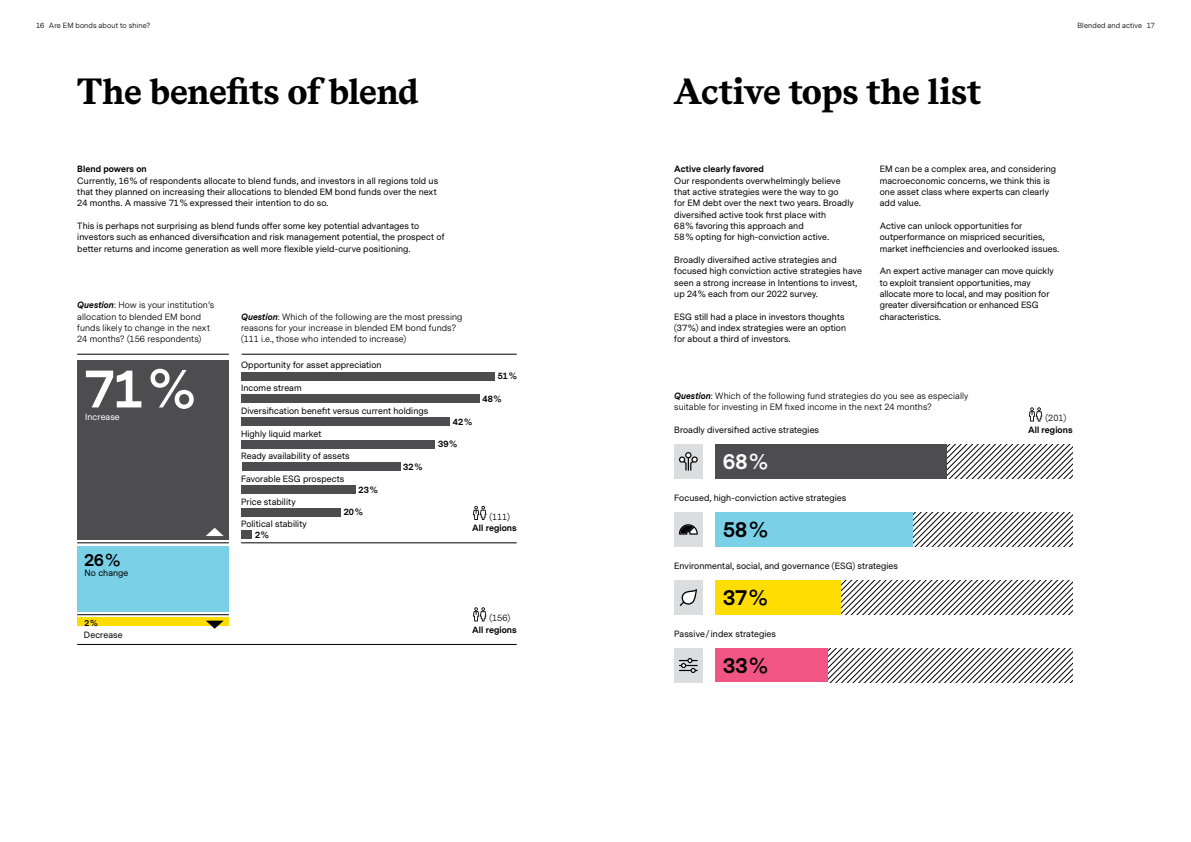
<style>
.page{position:relative;width:1191px;height:842px;background:#fff}
.page>*{position:absolute;margin:0;border:0;box-sizing:border-box;transform-origin:0 0}
.t1{font:700 50px "Vontobel Sans";color:#fff}
.t2{font:700 34px "Vontobel Serif";letter-spacing:-.02em;color:#000}
.t3{font:700 20px "Vontobel Sans";color:#000}
.t4{font:700 20px "Vontobel Sans";color:#fff}
.t5{font:700 16px "Vontobel Sans";color:#000}
.t6{font:8.5px/11.3px "Vontobel Sans";letter-spacing:.01em;color:#000}
.t7{font:8.5px/11.3px "Vontobel Sans";letter-spacing:.01em;color:#000}
.t8{font:700 8.5px "Vontobel Sans";letter-spacing:.01em;color:#000}
.t9{font:8.5px "Vontobel Sans";letter-spacing:.01em;color:#fff}
.t10{font:700 8px "Vontobel Sans";color:#000}
.t11{font:7px "Vontobel Sans";letter-spacing:.02em;color:#000}
.s1{font-weight:700;font-style:italic}
</style>
<div class="page">
<div style="left:77px;top:618px;width:152px;height:8px;background:#fd0"></div>
<div style="left:77px;top:546px;width:152px;height:66px;background:#79d0e7"></div>
<div style="left:77px;top:360px;width:152px;height:180px;background:#4d4d4f"></div>
<hr style="left:77px;top:543px;width:152px;height:1px;background:#000">
<hr style="left:241px;top:543px;width:276px;height:1px;background:#000">
<hr style="left:77px;top:614px;width:152px;height:1px;background:#000">
<hr style="left:77px;top:354px;width:152px;height:1px;background:#000">
<hr style="left:242px;top:354px;width:275px;height:1px;background:#000">
<hr style="left:77px;top:644px;width:440px;height:1px;background:#000">
<svg style="left:206px;top:528px;width:18px;height:8px"></svg>
<svg style="left:206px;top:621px;width:18px;height:8px"></svg>
<svg style="left:946px;top:444px;width:126px;height:34px"></svg>
<svg style="left:912px;top:512px;width:160px;height:34px"></svg>
<svg style="left:841px;top:580px;width:231px;height:34px"></svg>
<svg style="left:827px;top:648px;width:245px;height:34px"></svg>
<div style="left:715px;top:648px;width:112px;height:34px;background:#f05584"></div>
<div style="left:715px;top:580px;width:126px;height:34px;background:#fd0"></div>
<div style="left:715px;top:512px;width:197px;height:34px;background:#79d0e7"></div>
<div style="left:715px;top:444px;width:231px;height:34px;background:#4d4d4f"></div>
<div style="left:674px;top:444px;width:28px;height:34px;background:#dcddde"></div>
<div style="left:674px;top:512px;width:28px;height:34px;background:#dcddde"></div>
<div style="left:674px;top:580px;width:28px;height:34px;background:#dcddde"></div>
<div style="left:674px;top:648px;width:28px;height:34px;background:#dcddde"></div>
<svg style="left:679px;top:452px;width:19px;height:19px"></svg>
<svg style="left:679px;top:524px;width:19px;height:11px"></svg>
<svg style="left:679px;top:658px;width:19px;height:15px"></svg>
<svg style="left:679px;top:589px;width:18px;height:17px"></svg>
<div style="left:242px;top:530px;width:10px;height:9px;background:#4d4d4f"></div>
<div style="left:242px;top:508px;width:99px;height:8px;background:#4d4d4f"></div>
<div style="left:242px;top:485px;width:114px;height:9px;background:#4d4d4f"></div>
<div style="left:242px;top:462px;width:158px;height:9px;background:#4d4d4f"></div>
<div style="left:242px;top:440px;width:193px;height:8px;background:#4d4d4f"></div>
<div style="left:242px;top:417px;width:208px;height:9px;background:#4d4d4f"></div>
<div style="left:242px;top:394px;width:238px;height:9px;background:#4d4d4f"></div>
<div style="left:242px;top:372px;width:253px;height:8px;background:#4d4d4f"></div>
<svg style="left:473px;top:506px;width:13px;height:14px"></svg>
<svg style="left:473px;top:607px;width:13px;height:14px"></svg>
<svg style="left:1028px;top:407px;width:14px;height:14px"></svg>
<p class="t11" style="left:36px;top:21px;width:116px">16 Are EM bonds about to shine?</p>
<p class="t11" style="left:1077px;top:21px;width:79px">Blended and active 17</p>
<h2 class="t2" style="left:77px;top:68px;width:343px">The benefits of blend</h2>
<p class="t8" style="left:77px;top:163px;width:71px">Blend powers on</p>
<p class="t6" style="left:77px;top:175px;width:362px">Currently, 16% of respondents allocate to blend funds, and investors in all regions told us that they planned on increasing their allocations to blended EM bond funds over the next<br>24 months. A massive 71% expressed their intention to do so.</p>
<p class="t6" style="left:77px;top:220px;width:369px">This is perhaps not surprising as blend funds offer some key potential advantages to investors such as enhanced diversification and risk management potential, the prospect of better returns and income generation as well more flexible yield-curve positioning.</p>
<p class="t7" style="left:77px;top:300px;width:138px"><span class="s1">Question</span>: How is your institution’s allocation to blended EM bond funds likely to change in the next<br>24 months? (156 respondents)</p>
<p class="t7" style="left:241px;top:311px;width:223px"><span class="s1">Question</span>: Which of the following are the most pressing reasons for your increase in blended EM bond funds? (111 i.e., those who intended to increase)</p>
<p class="t6" style="left:241px;top:360px;width:142px">Opportunity for asset appreciation</p>
<p class="t6" style="left:241px;top:383px;width:62px">Income stream</p>
<p class="t6" style="left:241px;top:405px;width:189px">Diversification benefit versus current holdings</p>
<p class="t6" style="left:241px;top:428px;width:82px">Highly liquid market</p>
<p class="t6" style="left:241px;top:451px;width:110px">Ready availability of assets</p>
<p class="t6" style="left:241px;top:473px;width:105px">Favorable ESG prospects</p>
<p class="t6" style="left:241px;top:496px;width:56px">Price stability</p>
<p class="t6" style="left:241px;top:519px;width:67px">Political stability</p>
<h1 class="t1" style="left:85px;top:354px;width:111px">71%</h1>
<p class="t8" style="left:498px;top:370px;width:20px">51%</p>
<p class="t8" style="left:482px;top:393px;width:21px">48%</p>
<p class="t9" style="left:85px;top:411px;width:36px">Increase</p>
<p class="t8" style="left:453px;top:415px;width:20px">42%</p>
<p class="t8" style="left:438px;top:438px;width:21px">39%</p>
<p class="t8" style="left:403px;top:461px;width:20px">32%</p>
<p class="t8" style="left:358px;top:483px;width:20px">23%</p>
<p class="t8" style="left:344px;top:506px;width:20px">20%</p>
<p class="t7" style="left:489px;top:511px;width:22px">(111)</p>
<p class="t8" style="left:472px;top:522px;width:46px">All regions</p>
<p class="t8" style="left:255px;top:529px;width:15px">2%</p>
<h3 class="t5" style="left:85px;top:548px;width:37px">26%</h3>
<p class="t6" style="left:85px;top:568px;width:45px">No change</p>
<p class="t10" style="left:85px;top:617px;width:14px">2%</p>
<p class="t6" style="left:84px;top:629px;width:40px">Decrease</p>
<p class="t7" style="left:489px;top:613px;width:22px">(156)</p>
<p class="t8" style="left:472px;top:623px;width:46px">All regions</p>
<h2 class="t2" style="left:674px;top:68px;width:308px">Active tops the list</h2>
<p class="t8" style="left:674px;top:163px;width:91px">Active clearly favored</p>
<p class="t6" style="left:674px;top:175px;width:181px">Our respondents overwhelmingly believe that active strategies were the way to go<br>for EM debt over the next two years. Broadly diversified active took first place with<br>68% favoring this approach and<br>58% opting for high-conviction active.</p>
<p class="t6" style="left:674px;top:254px;width:189px">Broadly diversified active strategies and focused high conviction active strategies have seen a strong increase in Intentions to invest, up 24% each from our 2022 survey.</p>
<p class="t6" style="left:674px;top:311px;width:173px">ESG still had a place in investors thoughts (37%) and index strategies were an option for about a third of investors.</p>
<p class="t6" style="left:879px;top:164px;width:178px">EM can be a complex area, and considering macroeconomic concerns, we think this is one asset class where experts can clearly add value.</p>
<p class="t6" style="left:879px;top:220px;width:181px">Active can unlock opportunities for outperformance on mispriced securities, market inefficiencies and overlooked issues.</p>
<p class="t6" style="left:879px;top:266px;width:175px">An expert active manager can move quickly to exploit transient opportunities, may allocate more to local, and may position for greater diversification or enhanced ESG characteristics.</p>
<p class="t7" style="left:674px;top:390px;width:296px"><span class="s1">Question</span>: Which of the following fund strategies do you see as especially suitable for investing in EM fixed income in the next 24 months?</p>
<p class="t6" style="left:674px;top:425px;width:146px">Broadly diversified active strategies</p>
<h3 class="t4" style="left:723px;top:447px;width:46px">68%</h3>
<p class="t6" style="left:674px;top:493px;width:174px">Focused, high-conviction active strategies</p>
<h3 class="t3" style="left:723px;top:515px;width:46px">58%</h3>
<p class="t6" style="left:674px;top:561px;width:225px">Environmental, social, and governance (ESG) strategies</p>
<h3 class="t3" style="left:723px;top:583px;width:46px">37%</h3>
<p class="t6" style="left:674px;top:629px;width:103px">Passive/ index strategies</p>
<h3 class="t3" style="left:723px;top:651px;width:46px">33%</h3>
<p class="t7" style="left:1045px;top:413px;width:22px">(201)</p>
<p class="t8" style="left:1028px;top:424px;width:46px">All regions</p>
</div>
